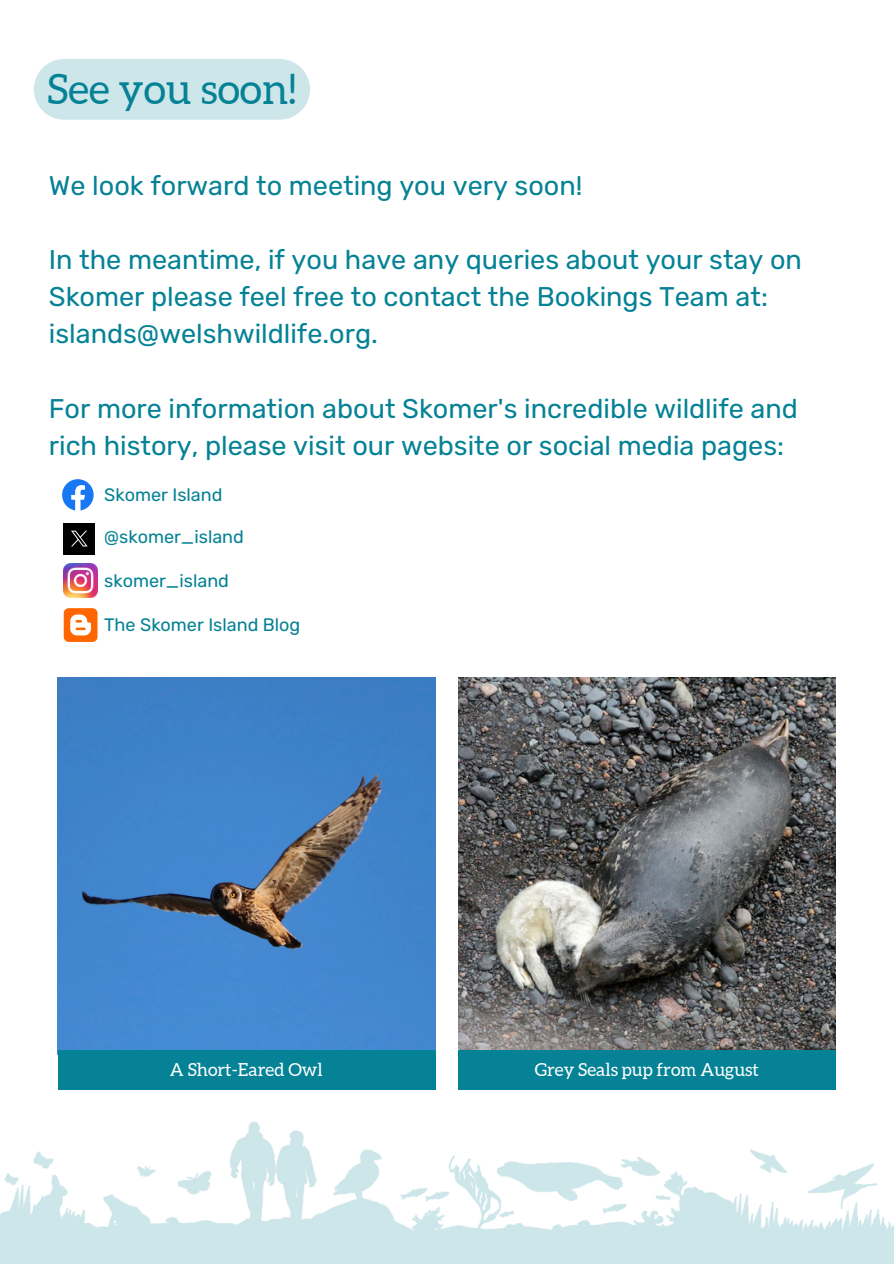
<style>
.page{position:relative;width:894px;height:1264px;background:#fff}
.page>*{position:absolute;margin:0;border:0;box-sizing:border-box;transform-origin:0 0}
.t1{font:42px "Aleo";color:#058295}
.t2{font:27px/37.2px "Rubik";color:#058295}
.t3{font:18px "Rubik";color:#058295}
.t4{font:18px "Aleo";color:#fff}
</style>
<div class="page">
<img style="left:58px;top:677px;width:377px;height:291px">
<img style="left:458px;top:677px;width:377px;height:291px">
<img style="left:0;top:968px;width:893px;height:295px">
<svg style="left:62px;top:479px;width:32px;height:31px"></svg>
<img style="left:64px;top:563px;width:33px;height:34px">
<svg style="left:64px;top:608px;width:33px;height:34px"></svg>
<img style="left:64px;top:524px;width:30px;height:30px">
<div style="left:34px;top:59px;width:276px;height:61px;background:#cde6e9;border-radius:30px"></div>
<p class="t1" style="left:47px;top:65px;width:251px">See you soon!</p>
<p class="t2" style="left:49px;top:167px;width:535px">We look forward to meeting you very soon!</p>
<p class="t2" style="left:49px;top:241px;width:754px">In the meantime, if you have any queries about your stay on<br>Skomer please feel free to contact the Bookings Team at: islands@welshwildlife.org.</p>
<p class="t2" style="left:49px;top:390px;width:750px">For more information about Skomer's incredible wildlife and rich history, please visit our website or social media pages:</p>
<p class="t3" style="left:104px;top:484px;width:120px">Skomer Island</p>
<p class="t3" style="left:104px;top:526px;width:141px">@skomer_island</p>
<p class="t3" style="left:104px;top:569px;width:126px">skomer_island</p>
<p class="t3" style="left:104px;top:614px;width:197px">The Skomer Island Blog</p>
<h2 class="t4" style="left:170px;top:1059px;width:154px">A Short-Eared Owl</h2>
<h2 class="t4" style="left:534px;top:1059px;width:226px">Grey Seals pup from August</h2>
</div>
